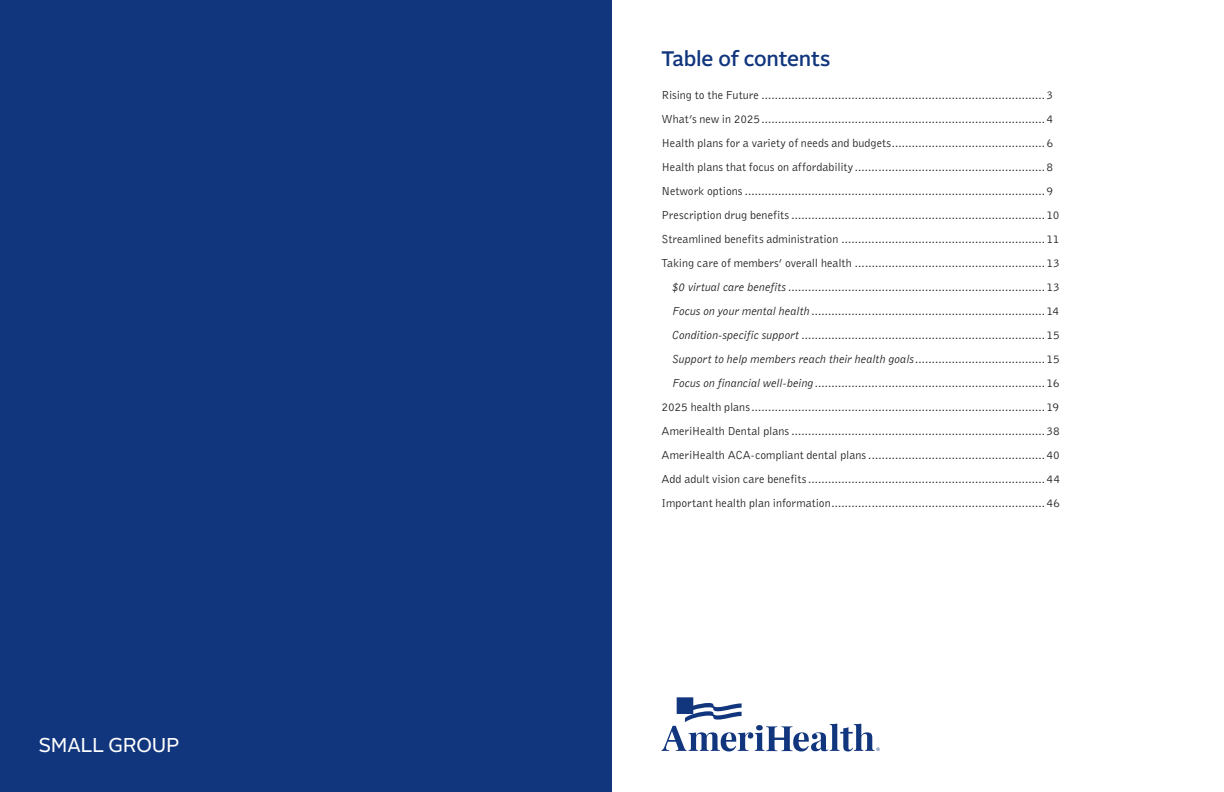
<style>
.page{position:relative;width:1224px;height:792px;background:#fff}
.page>*{position:absolute;margin:0;border:0;box-sizing:border-box;transform-origin:0 0}
.AHNJ-BODY_H1{font:500 21px "Alrightv 2 Normal LP";letter-spacing:-.01em;color:#11367e}
.COVER_H2{font:20px "Alrightv 2 Normal LP";letter-spacing:-.01em;color:#fff}
.AHNJ-BODY_TOC{font:12px "Bell Gothic";color:#231f20}
.AHNJ-BODY_TOC-2{font:italic 12px "Bell Gothic";color:#231f20}
.s1{font-style:italic}
.s2{font-style:normal}
</style>
<div class="page">
<div style="left:0;top:0;width:612px;height:792px;background:#11367e"></div>
<svg style="left:661px;top:697px;width:219px;height:54px"></svg>
<p class="COVER_H2" style="left:39px;top:730px;width:142px">SMALL GROUP</p>
<p class="AHNJ-BODY_H1" style="left:662px;top:44px;width:170px">Table of contents</p>
<p class="AHNJ-BODY_TOC" style="left:662px;top:87px;width:393px">Rising to the Future .....................................................................................3</p>
<p class="AHNJ-BODY_TOC" style="left:662px;top:111px;width:393px">What’s new in 2025.....................................................................................4</p>
<p class="AHNJ-BODY_TOC" style="left:662px;top:135px;width:393px">Health plans for a variety of needs and budgets..............................................6</p>
<p class="AHNJ-BODY_TOC" style="left:662px;top:159px;width:393px">Health plans that focus on affordability .........................................................8</p>
<p class="AHNJ-BODY_TOC" style="left:662px;top:183px;width:393px">Network options ..........................................................................................9</p>
<p class="AHNJ-BODY_TOC" style="left:662px;top:207px;width:399px">Prescription drug benefits ............................................................................10</p>
<p class="AHNJ-BODY_TOC" style="left:662px;top:231px;width:399px">Streamlined benefits administration .............................................................11</p>
<p class="AHNJ-BODY_TOC" style="left:662px;top:255px;width:400px">Taking care of members’ overall health .........................................................13</p>
<p class="AHNJ-BODY_TOC" style="left:672px;top:279px;width:390px"><span class="s1">$0 virtual care benefits</span> .............................................................................13</p>
<p class="AHNJ-BODY_TOC" style="left:672px;top:303px;width:389px"><span class="s1">Focus on your mental health</span> ......................................................................14</p>
<p class="AHNJ-BODY_TOC" style="left:672px;top:327px;width:390px"><span class="s1">Condition-specific support</span> .........................................................................15</p>
<p class="AHNJ-BODY_TOC-2" style="left:672px;top:351px;width:390px">Support to help members reach their health goals<span class="s2">.......................................15</span></p>
<p class="AHNJ-BODY_TOC" style="left:672px;top:375px;width:389px"><span class="s1">Focus on financial well-being</span> .....................................................................16</p>
<p class="AHNJ-BODY_TOC" style="left:662px;top:399px;width:399px">2025 health plans........................................................................................19</p>
<p class="AHNJ-BODY_TOC" style="left:662px;top:423px;width:400px">AmeriHealth Dental plans ............................................................................38</p>
<p class="AHNJ-BODY_TOC" style="left:662px;top:447px;width:400px">AmeriHealth ACA-compliant dental plans .....................................................40</p>
<p class="AHNJ-BODY_TOC" style="left:662px;top:471px;width:400px">Add adult vision care benefits.......................................................................44</p>
<p class="AHNJ-BODY_TOC" style="left:662px;top:495px;width:400px">Important health plan information................................................................46</p>
</div>
